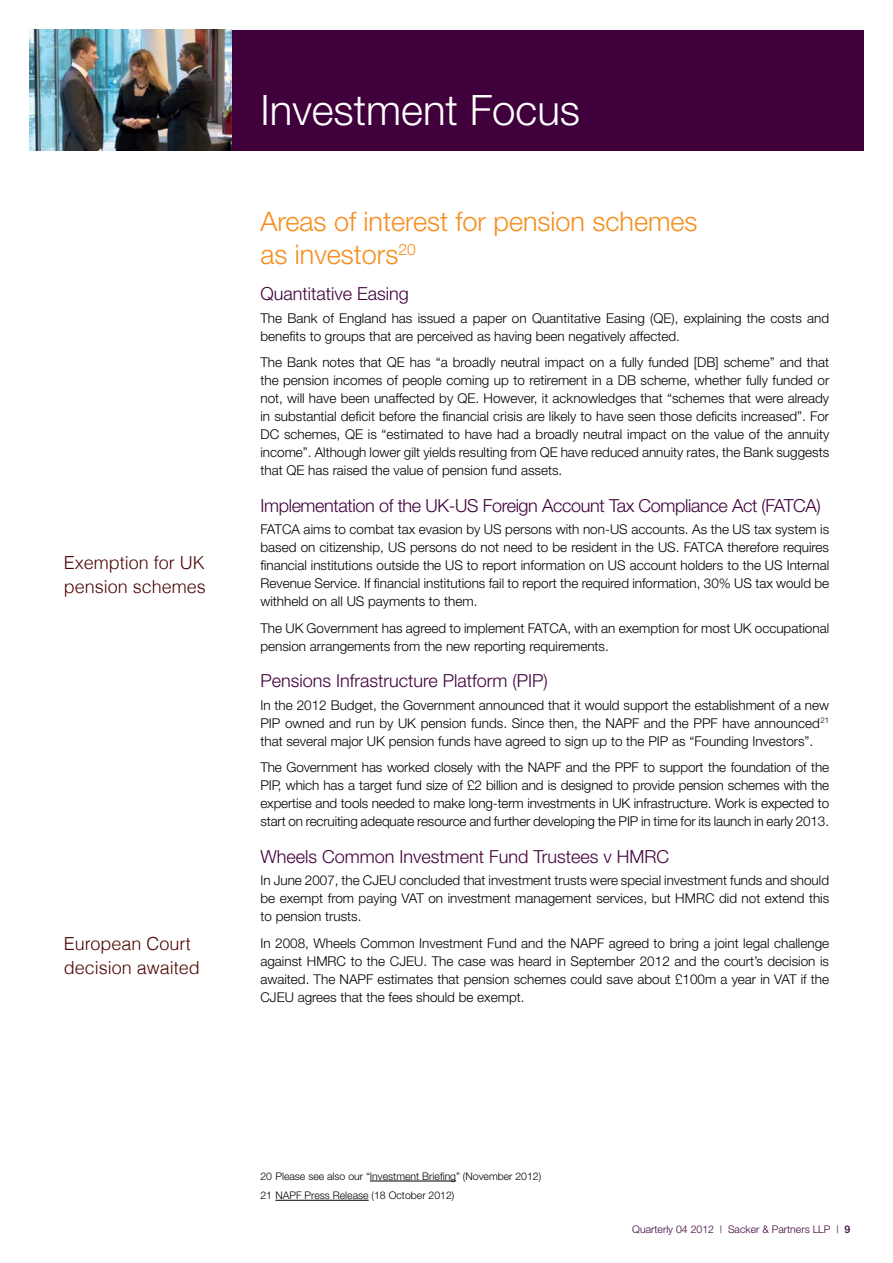
<style>
.page{position:relative;width:893px;height:1263px;background:#fff}
.page>*{position:absolute;margin:0;border:0;box-sizing:border-box;transform-origin:0 0}
.t1{font:300 42px "Helvetica Neue";color:#fff}
.t2{font:300 27px/32.4px "Helvetica Neue";color:#f78d1e}
.t3{font:300 18px "Helvetica Neue";color:#3f003c}
.t4{font:300 18px "Helvetica Neue";letter-spacing:-.02em;color:#3f003c}
.Topics{font:300 18px/24px "Helvetica";color:#490400}
.body1{font:300 13.5px/18px "Helvetica Neue";color:#000;text-align:justify}
.footnotes{font:300 10.5px "Helvetica Neue";color:#000}
.t5{font:300 10.5px "Helvetica Neue";color:#3f003c}
.s1{font-weight:500}
</style>
<div class="page">
<div style="left:231px;top:30px;width:632px;height:120px;background:#3f003c"></div>
<img style="left:30px;top:30px;width:201px;height:120px">
<hr style="left:370px;top:1181px;width:86px;height:1px;background:#000">
<hr style="left:275px;top:1200px;width:94px;height:1px;background:#000">
<p class="Topics" style="left:64px;top:550px;width:144px">Exemption for UK pension schemes</p>
<p class="Topics" style="left:64px;top:931px;width:138px">European Court decision awaited</p>
<p class="t1" style="left:260px;top:85px;width:321px">Investment Focus</p>
<p class="t2" style="left:260px;top:205px;width:439px">Areas of interest for pension schemes as investors<sup>20</sup></p>
<p class="t3" style="left:260px;top:283px;width:150px">Quantitative Easing</p>
<p class="body1" style="left:260px;top:308px;width:570px">The Bank of England has issued a paper on Quantitative Easing (QE), explaining the costs and benefits to groups that are perceived as having been negatively affected.</p>
<p class="body1" style="left:260px;top:353px;width:570px">The Bank notes that QE has “a broadly neutral impact on a fully funded [DB] scheme” and that the pension incomes of people coming up to retirement in a DB scheme, whether fully funded or not, will have been unaffected by QE. However, it acknowledges that “schemes that were already in substantial deficit before the financial crisis are likely to have seen those deficits increased”. For DC schemes, QE is “estimated to have had a broadly neutral impact on the value of the annuity income”. Although lower gilt yields resulting from QE have reduced annuity rates, the Bank suggests that QE has raised the value of pension fund assets.</p>
<p class="t4" style="left:260px;top:494px;width:562px">Implementation of the UK-US Foreign Account Tax Compliance Act (FATCA)</p>
<p class="body1" style="left:260px;top:520px;width:570px">FATCA aims to combat tax evasion by US persons with non-US accounts. As the US tax system is based on citizenship, US persons do not need to be resident in the US. FATCA therefore requires financial institutions outside the US to report information on US account holders to the US Internal Revenue Service. If financial institutions fail to report the required information, 30% US tax would be withheld on all US payments to them.</p>
<p class="body1" style="left:260px;top:618px;width:570px">The UK Government has agreed to implement FATCA, with an exemption for most UK occupational pension arrangements from the new reporting requirements.</p>
<p class="t3" style="left:260px;top:670px;width:289px">Pensions Infrastructure Platform (PIP)</p>
<p class="body1" style="left:260px;top:695px;width:570px">In the 2012 Budget, the Government announced that it would support the establishment of a new PIP owned and run by UK pension funds. Since then, the NAPF and the PPF have announced<sup>21 </sup>that several major UK pension funds have agreed to sign up to the PIP as “Founding Investors”.</p>
<p class="body1" style="left:260px;top:758px;width:570px">The Government has worked closely with the NAPF and the PPF to support the foundation of the PIP, which has a target fund size of £2 billion and is designed to provide pension schemes with the expertise and tools needed to make long-term investments in UK infrastructure. Work is expected to start on recruiting adequate resource and further developing the PIP in time for its launch in early 2013.</p>
<p class="t3" style="left:260px;top:845px;width:410px">Wheels Common Investment Fund Trustees v HMRC</p>
<p class="body1" style="left:260px;top:871px;width:570px">In June 2007, the CJEU concluded that investment trusts were special investment funds and should be exempt from paying VAT on investment management services, but HMRC did not extend this to pension trusts.</p>
<p class="body1" style="left:260px;top:933px;width:570px">In 2008, Wheels Common Investment Fund and the NAPF agreed to bring a joint legal challenge against HMRC to the CJEU. The case was heard in September 2012 and the court’s decision is awaited. The NAPF estimates that pension schemes could save about £100m a year in VAT if the CJEU agrees that the fees should be exempt.</p>
<p class="footnotes" style="left:260px;top:1170px;width:282px">20 Please see also our “Investment Briefing” (November 2012)</p>
<p class="footnotes" style="left:260px;top:1189px;width:195px">21 NAPF Press Release (18 October 2012)</p>
<p class="t5" style="left:632px;top:1223px;width:220px">Quarterly 04 2012 | Sacker &amp; Partners LLP | <span class="s1">9</span></p>
</div>
